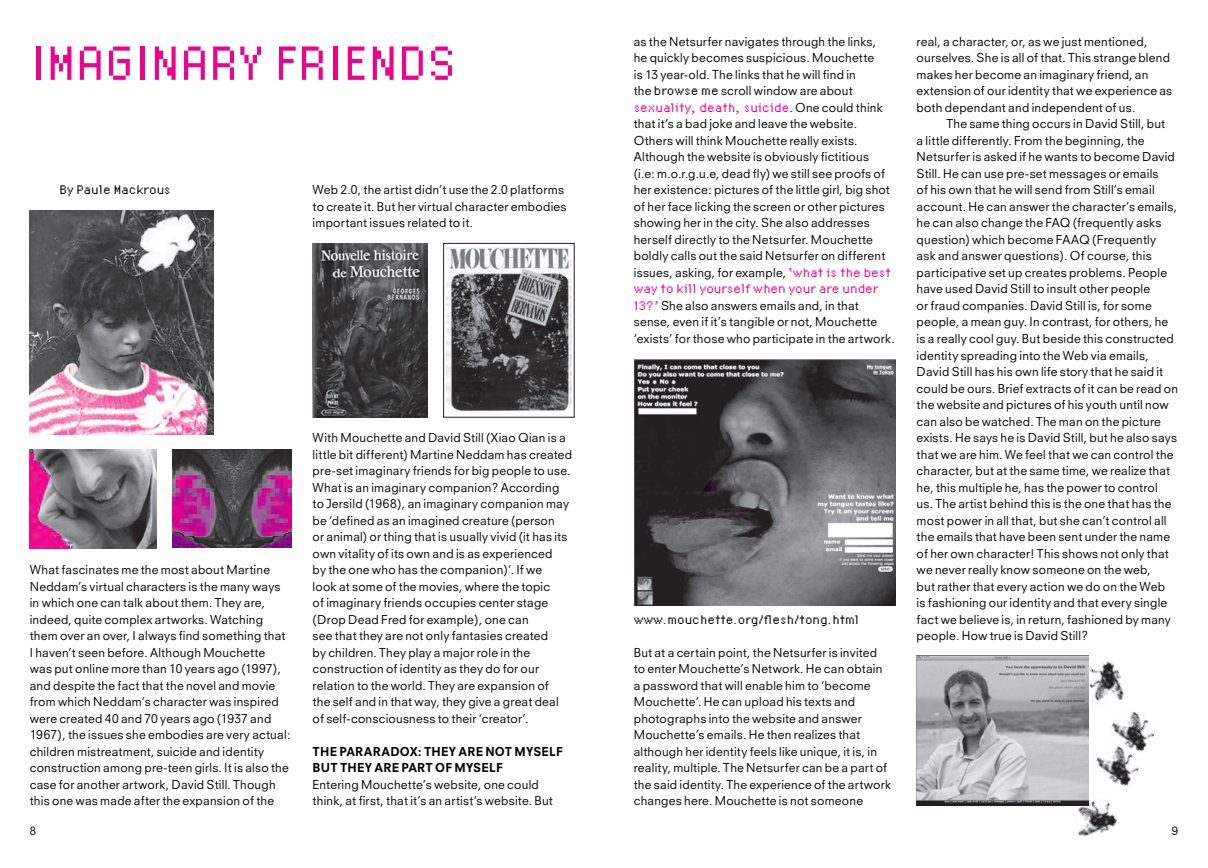
<style>
.page{position:relative;width:1208px;height:868px;background:#fff}
.page>*{position:absolute;margin:0;border:0;box-sizing:border-box;transform-origin:0 0}
.t1{font:75px "Universal Eight";color:#ed028c}
.t2{font:19.5px "Universal Eight";color:#ed028c}
.t3{font:19.5px "Universal Eight";color:#040503}
.t4{font:12px/16.5px "Neuzeit S";letter-spacing:.02em;color:#040503}
.t5{font:800 12px/16.5px "Neuzeit S";letter-spacing:.02em;color:#040503}
.t6{font:11.25px "Neuzeit S";color:#040503}
.s1{font-family:"Universal Eight";font-size:19.5px}
.s2{font-family:"Neuzeit S";font-size:12px;color:#040503}
.s3{font-family:"Universal Eight";font-size:19.5px;color:#ed028c}
</style>
<div class="page">
<img style="left:30px;top:210px;width:184px;height:224px">
<img style="left:69px;top:449px;width:87px;height:100px">
<img style="left:30px;top:449px;width:39px;height:100px">
<img style="left:173px;top:449px;width:118px;height:99px">
<img style="left:313px;top:243px;width:114px;height:174px">
<img style="left:446px;top:247px;width:125px;height:164px">
<div style="left:443px;top:243px;width:131px;height:174px;border:1px solid #231f20"></div>
<img style="left:634px;top:359px;width:261px;height:246px">
<img style="left:916px;top:655px;width:172px;height:150px">
<img style="left:1111px;top:711px;width:44px;height:40px">
<img style="left:1069px;top:795px;width:49px;height:42px">
<img style="left:1083px;top:658px;width:41px;height:50px">
<img style="left:1096px;top:740px;width:47px;height:47px">
<h1 class="t1" style="left:30px;top:30px;width:428px">Imaginary Friends</h1>
<h2 class="t3" style="left:60px;top:181px;width:113px">By Paule Mackrous</h2>
<p class="t4" style="left:313px;top:181px;width:255px">Web 2.0, the artist didn’t use the 2.0 platforms to create it. But her virtual character embodies important issues related to it.</p>
<p class="t4" style="left:30px;top:561px;width:262px">What fascinates me the most about Martine Neddam’s virtual characters is the many ways in which one can talk about them. They are, indeed, quite complex artworks. Watching them over an over, I always find something that I haven’t seen before. Although Mouchette<br>was put online more than 10 years ago (1997), and despite the fact that the novel and movie from which Neddam’s character was inspired were created 40 and 70 years ago (1937 and 1967), the issues she embodies are very actual: children mistreatment, suicide and identity construction among pre-teen girls. It is also the case for another artwork, David Still. Though this one was made after the expansion of the</p>
<p class="t4" style="left:313px;top:429px;width:261px">With Mouchette and David Still (Xiao Qian is a little bit different) Martine Neddam has created pre-set imaginary friends for big people to use.<br>What is an imaginary companion? According to Jersild (1968), an imaginary companion may be ‘defined as an imagined creature (person<br>or animal) or thing that is usually vivid (it has its own vitality of its own and is as experienced<br>by the one who has the companion)’. If we<br>look at some of the movies, where the topic<br>of imaginary friends occupies center stage (Drop Dead Fred for example), one can<br>see that they are not only fantasies created<br>by children. They play a major role in the construction of identity as they do for our relation to the world. They are expansion of<br>the self and in that way, they give a great deal of self-consciousness to their ‘creator’.</p>
<p class="t5" style="left:313px;top:743px;width:252px">THE PARARADOX: THEY ARE NOT MYSELF<br>BUT THEY ARE PART OF MYSELF</p>
<p class="t4" style="left:313px;top:775px;width:242px">Entering Mouchette’s website, one could think, at first, that it’s an artist’s website. But</p>
<p class="t4" style="left:634px;top:33px;width:244px">as the Netsurfer navigates through the links, he quickly becomes suspicious. Mouchette is 13 year-old. The links that he will find in the <span class="s1">browse me</span> scroll window are about</p>
<h2 class="t2" style="left:634px;top:99px;width:250px">sexuality, death, suicide<span class="s2">. One could think</span></h2>
<p class="t4" style="left:634px;top:115px;width:258px">that it’s a bad joke and leave the website.<br>Others will think Mouchette really exists.<br>Although the website is obviously fictitious (i.e: m.o.r.g.u.e, dead fly) we still see proofs of her existence: pictures of the little girl, big shot of her face licking the screen or other pictures showing her in the city. She also addresses herself directly to the Netsurfer. Mouchette boldly calls out the said Netsurfer on different issues, asking, for example, <span class="s3">‘what is the best</span></p>
<h2 class="t2" style="left:634px;top:280px;width:246px">way to kill yourself when your are under</h2>
<p class="t4" style="left:634px;top:297px;width:262px"><span class="s3">13?’</span> She also answers emails and, in that sense, even if it’s tangible or not, Mouchette ‘exists’ for those who participate in the artwork.</p>
<h2 class="t3" style="left:634px;top:610px;width:227px">www.mouchette.org/flesh/tong.html</h2>
<p class="t4" style="left:634px;top:643px;width:259px">But at a certain point, the Netsurfer is invited to enter Mouchette’s Network. He can obtain a password that will enable him to ‘become Mouchette’. He can upload his texts and photographs into the website and answer Mouchette’s emails. He then realizes that although her identity feels like unique, it is, in reality, multiple. The Netsurfer can be a part of the said identity. The experience of the artwork changes here. Mouchette is not someone</p>
<p class="t4" style="left:916px;top:33px;width:257px">real, a character, or, as we just mentioned, ourselves. She is all of that. This strange blend makes her become an imaginary friend, an extension of our identity that we experience as both dependant and independent of us.</p>
<p class="t4" style="left:916px;top:115px;width:263px;text-indent:30px">The same thing occurs in David Still, but<br>a little differently. From the beginning, the Netsurfer is asked if he wants to become David Still. He can use pre-set messages or emails<br>of his own that he will send from Still’s email account. He can answer the character’s emails, he can also change the FAQ (frequently asks question) which become FAAQ (Frequently ask and answer questions). Of course, this participative set up creates problems. People have used David Still to insult other people<br>or fraud companies. David Still is, for some people, a mean guy. In contrast, for others, he is a really cool guy. But beside this constructed identity spreading into the Web via emails, David Still has his own life story that he said it could be ours. Brief extracts of it can be read on the website and pictures of his youth until now can also be watched. The man on the picture exists. He says he is David Still, but he also says that we are him. We feel that we can control the character, but at the same time, we realize that he, this multiple he, has the power to control<br>us. The artist behind this is the one that has the most power in all that, but she can’t control all the emails that have been sent under the name of her own character! This shows not only that we never really know someone on the web,<br>but rather that every action we do on the Web<br>is fashioning our identity and that every single fact we believe is, in return, fashioned by many people. How true is David Still?</p>
<p class="t6" style="left:30px;top:823px;width:8px">8</p>
<p class="t6" style="left:1172px;top:823px;width:8px">9</p>
</div>
